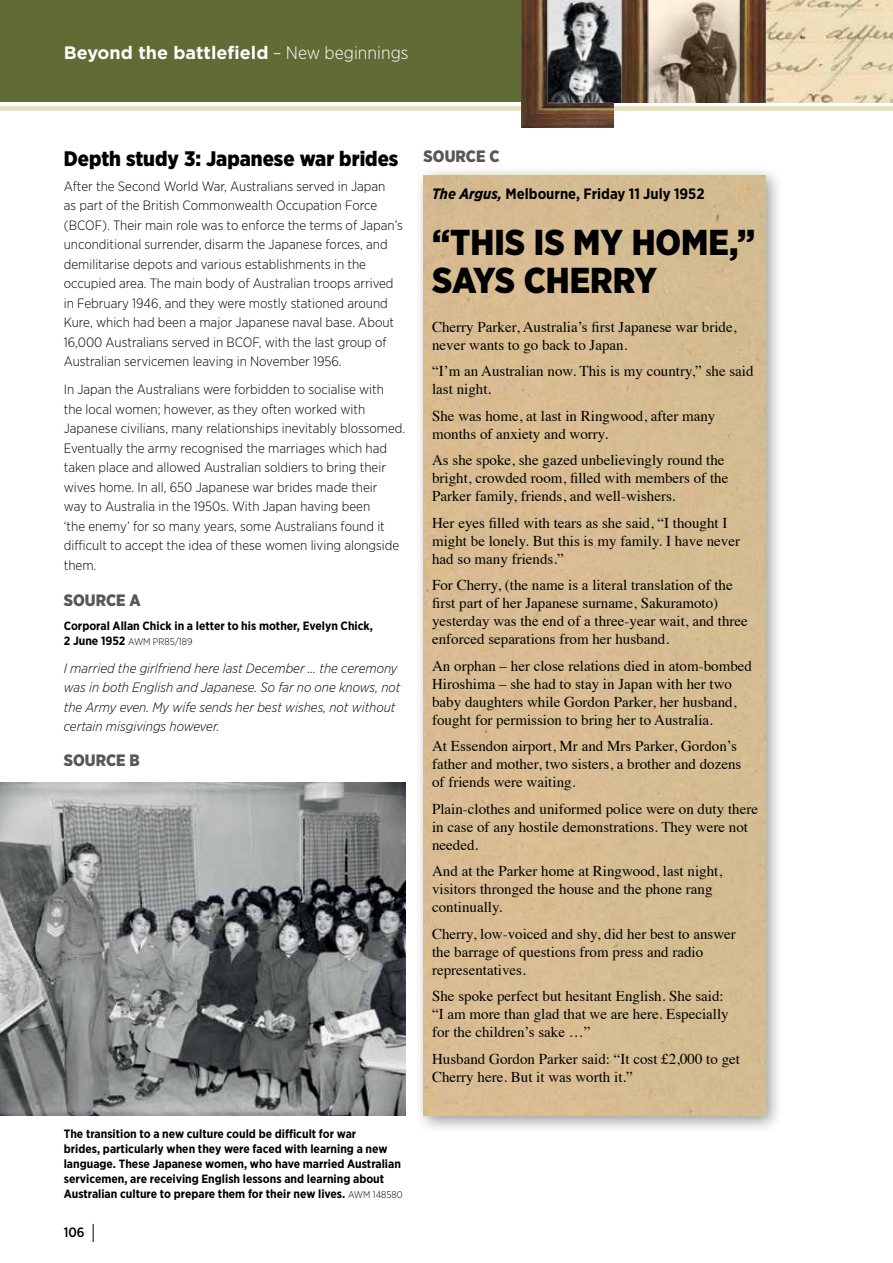
<style>
.page{position:relative;width:893px;height:1263px;background:#fff}
.page>*{position:absolute;margin:0;border:0;box-sizing:border-box;transform-origin:0 0}
.t1{font:900 36px/37.5px "Gotham Narrow";color:#000}
.t2{font:900 21px "Gotham Narrow";color:#000}
.t3{font:700 18px "Gotham";color:#fff}
.t4{font:900 16.5px "Gotham Narrow";color:#5a5557}
.t5{font:15px/18px "Times";color:#000}
.t6{font:700 15px "Gotham Narrow";color:#000}
.t7{font:300 13.5px/19.5px "Gotham Narrow";color:#000}
.t8{font:italic 300 13.5px/19.5px "Gotham Narrow";color:#000}
.t9{font:500 13.5px "Gotham Narrow";color:#000}
.t10{font:700 12px/15px "Gotham Narrow";color:#000}
.t11{font:300 9.75px "Gotham Narrow";color:#000}
.s1{font-family:"Gotham Narrow";font-weight:300}
.s2{font-weight:700;font-size:12px}
.s3{font-weight:300;font-size:9.75px}
.s4{font-style:italic}
</style>
<div class="page">
<div style="left:0;top:0;width:600px;height:102px;background:#606b36"></div>
<img style="left:765px;top:0;width:128px;height:102px">
<div style="left:0;top:106px;width:893px;height:5px;background:#e9e2c0"></div>
<img style="left:651px;top:0;width:85px;height:102px">
<img style="left:736px;top:0;width:29px;height:102px">
<img style="left:613px;top:0;width:4px;height:102px">
<img style="left:522px;top:0;width:91px;height:128px">
<svg style="left:93px;top:1224px;width:1px;height:18px"></svg>
<img style="left:617px;top:0;width:34px;height:102px">
<img style="left:0;top:782px;width:406px;height:334px">
<div style="left:413px;top:165px;width:371px;height:969px;background:#000;opacity:.5"></div>
<div style="left:424px;top:175px;width:341px;height:941px;background:#d7bc92"></div>
<p class="t3" style="left:64px;top:42px;width:346px">Beyond the battlefield <span class="s1">– New beginnings</span></p>
<h2 class="t2" style="left:64px;top:145px;width:336px">DEPTH STUDY 3: JAPANESE WAR BRIDES</h2>
<p class="t7" style="left:64px;top:176px;width:341px">After the Second World War, Australians served in Japan<br>as part of the British Commonwealth Occupation Force (BCOF). Their main role was to enforce the terms of Japan’s unconditional surrender, disarm the Japanese forces, and demilitarise depots and various establishments in the occupied area. The main body of Australian troops arrived in February 1946, and they were mostly stationed around Kure, which had been a major Japanese naval base. About 16,000 Australians served in BCOF, with the last group of Australian servicemen leaving in November 1956.</p>
<p class="t7" style="left:64px;top:379px;width:343px">In Japan the Australians were forbidden to socialise with the local women; however, as they often worked with Japanese civilians, many relationships inevitably blossomed.<br>Eventually the army recognised the marriages which had taken place and allowed Australian soldiers to bring their wives home. In all, 650 Japanese war brides made their<br>way to Australia in the 1950s. With Japan having been<br>‘the enemy’ for so many years, some Australians found it difficult to accept the idea of these women living alongside them.</p>
<p class="t4" style="left:64px;top:590px;width:79px">SOURCE A</p>
<p class="t10" style="left:64px;top:618px;width:311px">Corporal Allan Chick in a letter to his mother, Evelyn Chick,</p>
<p class="t11" style="left:64px;top:635px;width:130px"><span class="s2">2 June 1952</span> AWM PR85/189</p>
<p class="t8" style="left:64px;top:658px;width:338px">I married the girlfriend here last December … the ceremony was in both English and Japanese. So far no one knows, not the Army even. My wife sends her best wishes, not without certain misgivings however.</p>
<p class="t4" style="left:64px;top:750px;width:78px">SOURCE B</p>
<p class="t10" style="left:64px;top:1126px;width:340px">The transition to a new culture could be difficult for war<br>brides, particularly when they were faced with learning a new language. These Japanese women, who have married Australian servicemen, are receiving English lessons and learning about Australian culture to prepare them for their new lives. <span class="s3">AWM 148580</span></p>
<p class="t9" style="left:64px;top:1223px;width:22px">106</p>
<p class="t4" style="left:424px;top:146px;width:77px">SOURCE C</p>
<p class="t6" style="left:432px;top:184px;width:274px"><span class="s4">The Argus,</span> Melbourne, Friday 11 July 1952</p>
<h1 class="t1" style="left:432px;top:223px;width:325px">“THIS IS MY HOME,”<br>SAYS CHERRY</h1>
<p class="t5" style="left:432px;top:316px;width:306px">Cherry Parker, Australia’s first Japanese war bride, never wants to go back to Japan.</p>
<p class="t5" style="left:432px;top:361px;width:323px">“I’m an Australian now. This is my country,” she said last night.</p>
<p class="t5" style="left:432px;top:405px;width:285px">She was home, at last in Ringwood, after many months of anxiety and worry.</p>
<p class="t5" style="left:432px;top:450px;width:298px">As she spoke, she gazed unbelievingly round the bright, crowded room, filled with members of the<br>Parker family, friends, and well-wishers.</p>
<p class="t5" style="left:432px;top:512px;width:310px">Her eyes filled with tears as she said, “I thought I might be lonely. But this is my family. I have never had so many friends.”</p>
<p class="t5" style="left:432px;top:575px;width:317px">For Cherry, (the name is a literal translation of the first part of her Japanese surname, Sakuramoto) yesterday was the end of a three-year wait, and three enforced separations from her husband.</p>
<p class="t5" style="left:432px;top:655px;width:321px">An orphan – her close relations died in atom-bombed Hiroshima – she had to stay in Japan with her two baby daughters while Gordon Parker, her husband, fought for permission to bring her to Australia.</p>
<p class="t5" style="left:432px;top:736px;width:311px">At Essendon airport, Mr and Mrs Parker, Gordon’s father and mother, two sisters, a brother and dozens of friends were waiting.</p>
<p class="t5" style="left:432px;top:798px;width:327px">Plain-clothes and uniformed police were on duty there in case of any hostile demonstrations. They were not needed.</p>
<p class="t5" style="left:432px;top:861px;width:291px">And at the Parker home at Ringwood, last night, visitors thronged the house and the phone rang continually.</p>
<p class="t5" style="left:432px;top:923px;width:305px">Cherry, low-voiced and shy, did her best to answer the barrage of questions from press and radio representatives.</p>
<p class="t5" style="left:432px;top:986px;width:298px">She spoke perfect but hesitant English. She said: “I am more than glad that we are here. Especially for the children’s sake …”</p>
<p class="t5" style="left:432px;top:1049px;width:309px">Husband Gordon Parker said: “It cost £2,000 to get<br>Cherry here. But it was worth it.”</p>
</div>
